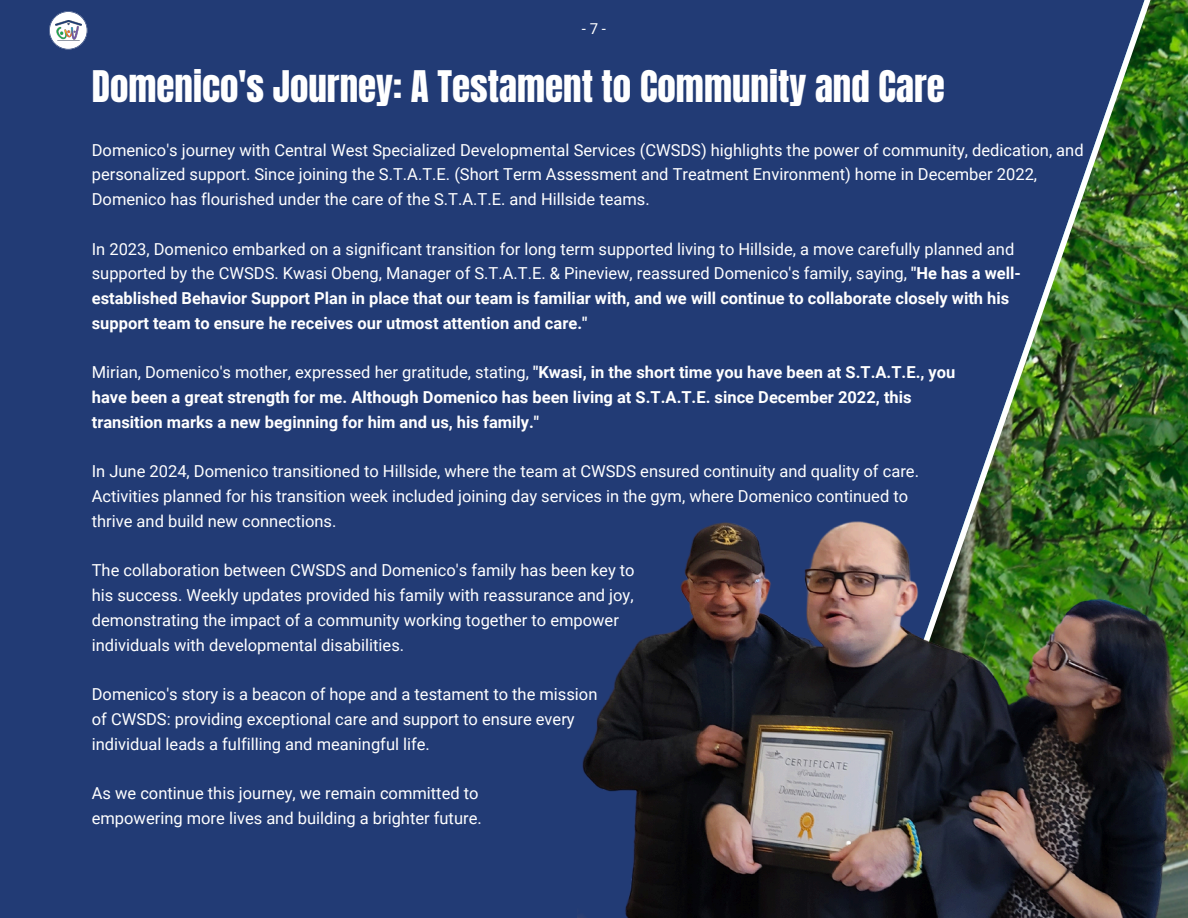
<style>
.page{position:relative;width:1188px;height:918px;background:#223b75}
.page>*{position:absolute;margin:0;border:0;box-sizing:border-box;transform-origin:0 0}
.t1{font:37.05px "Anton";color:#fff}
.t2{font:16.5px/24.8px "Roboto";color:#fff}
.t3{font:700 16.5px/24.8px "Roboto";color:#fff}
.t4{font:15px "Roboto";color:#fff}
.s1{font-weight:400}
.s2{font-weight:700}
</style>
<div class="page">
<img style="left:968px;top:0;width:220px;height:510px">
<img style="left:578px;top:510px;width:610px;height:408px">
<div style="left:49px;top:11px;width:38px;height:39px;background:#fff;border-radius:50%"></div>
<div style="left:49px;top:11px;width:38px;height:39px;border:1px solid #223b75;border-radius:50%"></div>
<img style="left:55px;top:20px;width:26px;height:21px">
<p class="t4" style="left:582px;top:20px;width:26px">-7-</p>
<p class="t1" style="left:92px;top:60px;width:855px">Domenico's Journey: A Testament to Community and Care</p>
<p class="t2" style="left:92px;top:138px;width:993px">Domenico's journey with Central West Specialized Developmental Services (CWSDS) highlights the power of community, dedication, and personalized support. Since joining the S.T.A.T.E. (Short Term Assessment and Treatment Environment) home in December 2022,<br>Domenico has flourished under the care of the S.T.A.T.E. and Hillside teams.</p>
<h1 class="t2" style="left:92px;top:237px;width:924px">In 2023, Domenico embarked on a significant transition for long term supported living to Hillside, a move carefully planned and</h1>
<p class="t3" style="left:92px;top:261px;width:931px"><span class="s1">supported by the CWSDS. Kwasi Obeng, Manager of S.T.A.T.E. &amp; Pineview, reassured Domenico's family, saying,</span> "He has a well&shy;established Behavior Support Plan in place that our team is familiar with, and we will continue to collaborate closely with his</p>
<p class="t3" style="left:92px;top:311px;width:497px">support team to ensure he receives our utmost attention and care."</p>
<p class="t2" style="left:92px;top:360px;width:865px">Mirian, Domenico's mother, expressed her gratitude, stating, <span class="s2">"Kwasi, in the short time you have been at S.T.A.T.E., you</span></p>
<p class="t3" style="left:92px;top:385px;width:821px">have been a great strength for me. Although Domenico has been living at S.T.A.T.E. since December 2022, this</p>
<p class="t3" style="left:92px;top:410px;width:449px">transition marks a new beginning for him and us, his family."</p>
<p class="t2" style="left:92px;top:459px;width:829px">In June 2024, Domenico transitioned to Hillside, where the team at CWSDS ensured continuity and quality of care.</p>
<p class="t2" style="left:92px;top:484px;width:818px">Activities planned for his transition week included joining day services in the gym, where Domenico continued to</p>
<p class="t2" style="left:92px;top:509px;width:246px">thrive and build new connections.</p>
<p class="t2" style="left:92px;top:558px;width:544px">The collaboration between CWSDS and Domenico's family has been key to</p>
<p class="t2" style="left:92px;top:583px;width:543px">his success. Weekly updates provided his family with reassurance and joy,</p>
<p class="t2" style="left:92px;top:608px;width:529px">demonstrating the impact of a community working together to empower</p>
<p class="t2" style="left:92px;top:633px;width:314px">individuals with developmental disabilities.</p>
<p class="t2" style="left:92px;top:682px;width:507px">Domenico's story is a beacon of hope and a testament to the mission</p>
<p class="t2" style="left:92px;top:707px;width:484px">of CWSDS: providing exceptional care and support to ensure every</p>
<p class="t2" style="left:92px;top:732px;width:340px">individual leads a fulfilling and meaningful life.</p>
<p class="t2" style="left:92px;top:781px;width:388px">As we continue this journey, we remain committed to</p>
<p class="t2" style="left:92px;top:806px;width:391px">empowering more lives and building a brighter future.</p>
</div>
